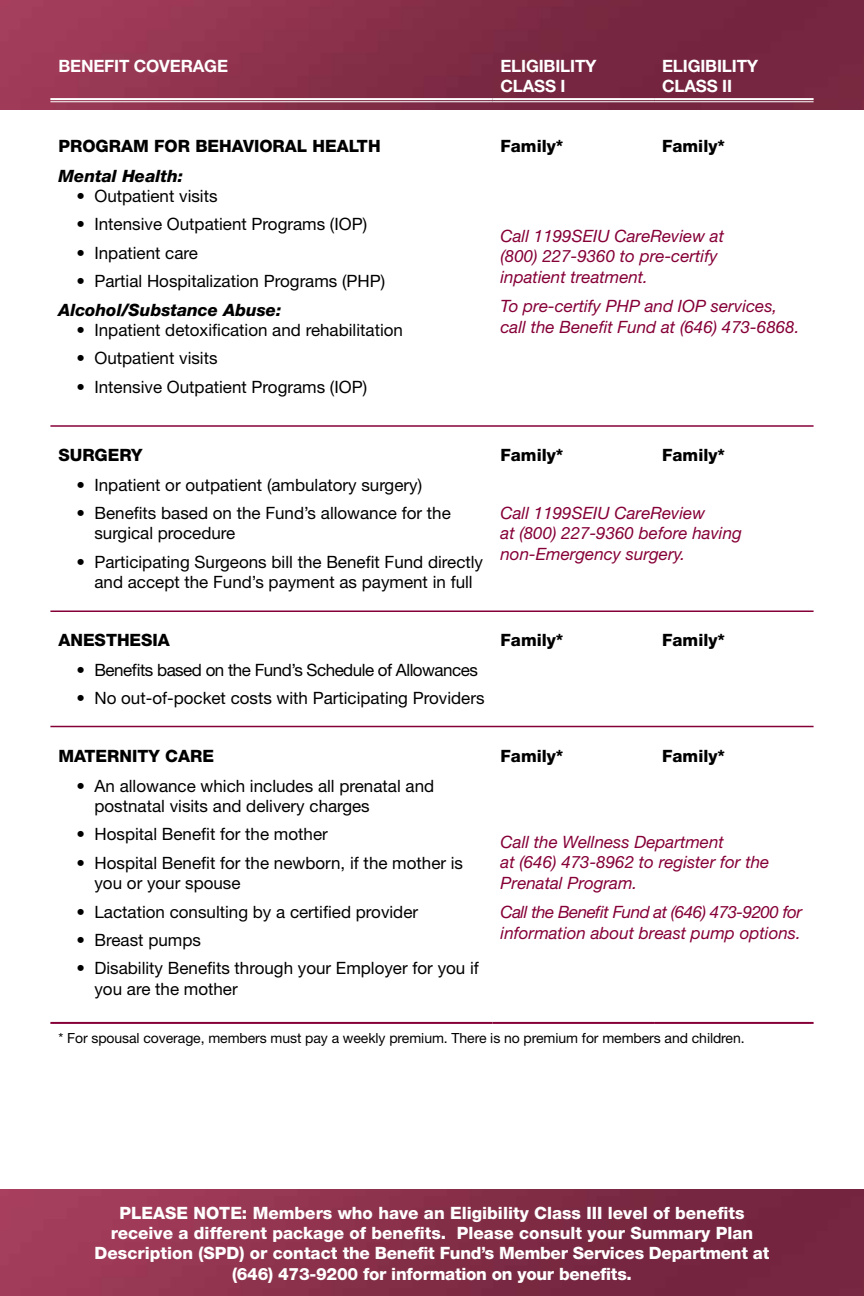
<style>
.page{position:relative;width:864px;height:1296px;background:#fff}
.page>*{position:absolute;margin:0;border:0;box-sizing:border-box;transform-origin:0 0}
.t1{font:17px/20.4px "Helvetica Neue";color:#000}
.t2{font:italic 17px/20.4px "Helvetica Neue";color:#860038}
.t3{font:800 17px/20.4px "Helvetica Neue";color:#fff;text-align:center}
.t4{font:800 17px "Helvetica Neue";color:#000}
.t5{font:700 17px/20.4px "Helvetica Neue";letter-spacing:-.01em;color:#fff}
.t6{font:17px "Helvetica Neue";letter-spacing:-.03em;color:#000}
.t7{font:italic 800 17px "Helvetica Neue";color:#000}
.t8{font:14px "Helvetica Neue";letter-spacing:-.005em;color:#000}
</style>
<div class="page">
<img style="left:0;top:1189px;width:864px;height:107px">
<img style="left:0;top:0;width:864px;height:109px">
<hr style="left:50px;top:98px;width:442px;height:2px;background:#fff">
<hr style="left:50px;top:101px;width:442px;height:1px;background:#fff">
<hr style="left:492px;top:98px;width:162px;height:2px;background:#fff">
<hr style="left:492px;top:101px;width:162px;height:1px;background:#fff">
<hr style="left:654px;top:98px;width:160px;height:2px;background:#fff">
<hr style="left:654px;top:101px;width:160px;height:1px;background:#fff">
<hr style="left:50px;top:1022px;width:442px;height:2px;background:#860038">
<hr style="left:492px;top:1022px;width:162px;height:2px;background:#860038">
<hr style="left:654px;top:1022px;width:160px;height:2px;background:#860038">
<hr style="left:50px;top:425px;width:764px;height:2px;background:#860038">
<hr style="left:50px;top:610px;width:764px;height:2px;background:#860038">
<hr style="left:50px;top:726px;width:764px;height:1px;background:#860038">
<p class="t5" style="left:58px;top:55px;width:171px">BENEFIT COVERAGE</p>
<p class="t5" style="left:500px;top:55px;width:98px">ELIGIBILITY<br>CLASS I</p>
<p class="t5" style="left:662px;top:55px;width:98px">ELIGIBILITY<br>CLASS II</p>
<p class="t4" style="left:58px;top:136px;width:324px">PROGRAM FOR BEHAVIORAL HEALTH</p>
<p class="t4" style="left:501px;top:136px;width:64px">Family*</p>
<p class="t4" style="left:662px;top:136px;width:64px">Family*</p>
<p class="t7" style="left:58px;top:165px;width:126px">Mental Health:</p>
<p class="t1" style="left:76px;top:185px;width:143px">• Outpatient visits</p>
<p class="t1" style="left:76px;top:214px;width:292px">• Intensive Outpatient Programs (IOP)</p>
<p class="t1" style="left:76px;top:242px;width:123px">• Inpatient care</p>
<p class="t1" style="left:76px;top:271px;width:310px">• Partial Hospitalization Programs (PHP)</p>
<p class="t7" style="left:58px;top:299px;width:225px">Alcohol/Substance Abuse:</p>
<p class="t1" style="left:76px;top:319px;width:328px">• Inpatient detoxification and rehabilitation</p>
<p class="t1" style="left:76px;top:348px;width:143px">• Outpatient visits</p>
<p class="t1" style="left:76px;top:376px;width:292px">• Intensive Outpatient Programs (IOP)</p>
<p class="t2" style="left:501px;top:225px;width:225px">Call 1199SEIU CareReview at (800) 227-9360 to pre-certify inpatient treatment.</p>
<p class="t2" style="left:501px;top:296px;width:300px">To pre-certify PHP and IOP services, call the Benefit Fund at (646) 473-6868.</p>
<p class="t4" style="left:58px;top:445px;width:86px">SURGERY</p>
<p class="t4" style="left:501px;top:445px;width:64px">Family*</p>
<p class="t4" style="left:662px;top:445px;width:64px">Family*</p>
<p class="t1" style="left:76px;top:474px;width:347px">• Inpatient or outpatient (ambulatory surgery)</p>
<p class="t1" style="left:94px;top:502px;width:358px;text-indent:-18px">• Benefits based on the Fund’s allowance for the surgical procedure</p>
<p class="t1" style="left:76px;top:551px;width:408px;text-align:center">• Participating Surgeons bill the Benefit Fund directly and accept the Fund’s payment as payment in full</p>
<p class="t2" style="left:501px;top:502px;width:243px">Call 1199SEIU CareReview<br>at (800) 227-9360 before having non-Emergency surgery.</p>
<p class="t4" style="left:58px;top:630px;width:113px">ANESTHESIA</p>
<p class="t4" style="left:501px;top:630px;width:64px">Family*</p>
<p class="t4" style="left:662px;top:630px;width:64px">Family*</p>
<p class="t6" style="left:76px;top:660px;width:403px">• Benefits based on the Fund’s Schedule of Allowances</p>
<p class="t1" style="left:76px;top:688px;width:410px">• No out-of-pocket costs with Participating Providers</p>
<p class="t4" style="left:58px;top:746px;width:157px">MATERNITY CARE</p>
<p class="t4" style="left:501px;top:746px;width:64px">Family*</p>
<p class="t4" style="left:662px;top:746px;width:64px">Family*</p>
<p class="t1" style="left:94px;top:775px;width:341px;text-indent:-18px">• An allowance which includes all prenatal and postnatal visits and delivery charges</p>
<p class="t1" style="left:76px;top:824px;width:253px">• Hospital Benefit for the mother</p>
<p class="t1" style="left:94px;top:852px;width:370px;text-indent:-18px">• Hospital Benefit for the newborn, if the mother is you or your spouse</p>
<p class="t1" style="left:76px;top:901px;width:343px">• Lactation consulting by a certified provider</p>
<p class="t1" style="left:76px;top:930px;width:126px">• Breast pumps</p>
<p class="t1" style="left:94px;top:958px;width:386px;text-indent:-18px">• Disability Benefits through your Employer for you if you are the mother</p>
<p class="t2" style="left:501px;top:831px;width:270px">Call the Wellness Department<br>at (646) 473-8962 to register for the<br>Prenatal Program.</p>
<p class="t2" style="left:501px;top:902px;width:303px">Call the Benefit Fund at (646) 473-9200 for information about breast pump options.</p>
<p class="t8" style="left:58px;top:1030px;width:688px">* For spousal coverage, members must pay a weekly premium. There is no premium for members and children.</p>
<p class="t3" style="left:95px;top:1202px;width:676px">PLEASE NOTE: Members who have an Eligibility Class III level of benefits receive a different package of benefits. Please consult your Summary Plan Description (SPD) or contact the Benefit Fund’s Member Services Department at (646) 473-9200 for information on your benefits.</p>
</div>
